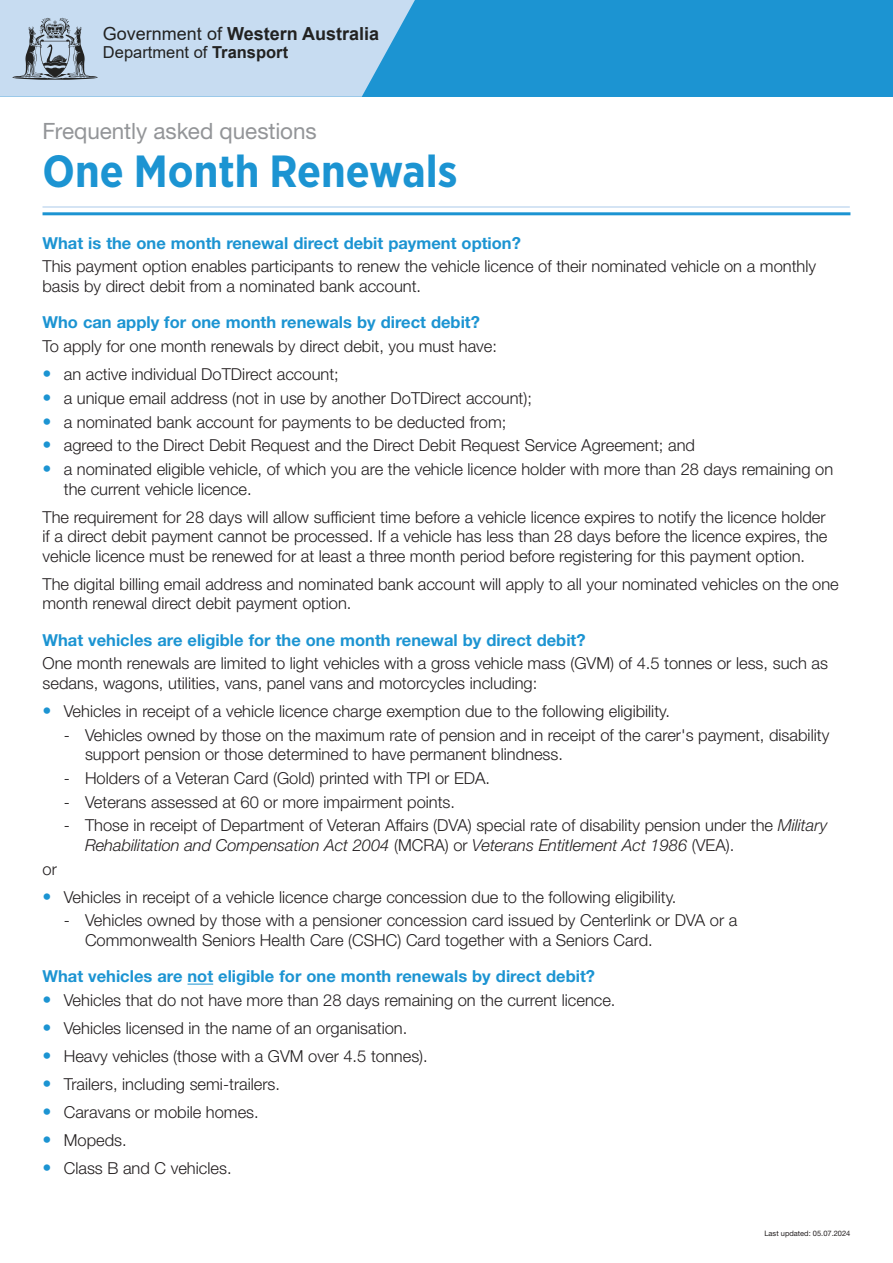
<style>
.page{position:relative;width:893px;height:1263px;background:#fff}
.page>*{position:absolute;margin:0;border:0;box-sizing:border-box;transform-origin:0 0}
.t1{font:700 45px "Gotham Narrow";color:#1c94d2}
.t2{font:22.5px "Helvetica Neue LT Std";letter-spacing:-.005em;color:#939598}
.t3{font:700 18px "Arial";color:#222221}
.t4{font:300 16.5px/19.5px "Helvetica Neue LT Std";color:#231f20}
.t5{font:700 16.5px "Helvetica Neue LT Std";color:#1c94d2}
.t6{font:16.5px "Arial";color:#222221}
.t7{font:7.5px "Helvetica Neue LT Std";color:#231f20}
.s1{font-weight:400}
.s2{font-weight:700}
.s3{font-weight:400;font-size:18px;color:#1c94d2}
.s4{font-style:italic}
</style>
<div class="page">
<svg style="left:188px;top:984px;width:25px;height:1px"></svg>
<hr style="left:43px;top:206px;width:807px;height:2px;background:#c7dcf1">
<hr style="left:43px;top:212px;width:807px;height:3px;background:#1c94d2">
<div style="left:0;top:0;width:893px;height:97px;background:#1c94d2"></div>
<svg style="left:0;top:0;width:415px;height:97px;background:#b6d1e8"></svg>
<p class="t3" style="left:103px;top:21px;width:278px"><span class="s1">Government of</span> Western Australia</p>
<p class="t6" style="left:103px;top:40px;width:187px">Department of <span class="s2">Transport</span></p>
<h2 class="t2" style="left:43px;top:118px;width:276px">Frequently asked questions</h2>
<h1 class="t1" style="left:43px;top:143px;width:416px">One Month Renewals</h1>
<p class="t5" style="left:43px;top:232px;width:480px">What is the one month renewal direct debit payment option?</p>
<p class="t4" style="left:43px;top:256px;width:775px">This payment option enables participants to renew the vehicle licence of their nominated vehicle on a monthly basis by direct debit from a nominated bank account.</p>
<p class="t5" style="left:43px;top:312px;width:439px">Who can apply for one month renewals by direct debit?</p>
<p class="t4" style="left:43px;top:336px;width:456px">To apply for one month renewals by direct debit, you must have:</p>
<p class="t4" style="left:43px;top:364px;width:298px"><span class="s3">•</span> an active individual DoTDirect account;</p>
<p class="t4" style="left:43px;top:388px;width:491px"><span class="s3">•</span> a unique email address (not in use by another DoTDirect account);</p>
<p class="t4" style="left:43px;top:412px;width:465px"><span class="s3">•</span> a nominated bank account for payments to be deducted from;</p>
<p class="t4" style="left:43px;top:435px;width:654px"><span class="s3">•</span> agreed to the Direct Debit Request and the Direct Debit Request Service Agreement; and</p>
<p class="t4" style="left:64px;top:459px;width:771px;text-indent:-21px"><span class="s3">•</span> a nominated eligible vehicle, of which you are the vehicle licence holder with more than 28 days remaining on the current vehicle licence.</p>
<p class="t4" style="left:43px;top:507px;width:786px;text-align:justify">The requirement for 28 days will allow sufficient time before a vehicle licence expires to notify the licence holder if a direct debit payment cannot be processed. If a vehicle has less than 28 days before the licence expires, the vehicle licence must be renewed for at least a three month period before registering for this payment option.</p>
<p class="t4" style="left:43px;top:574px;width:798px">The digital billing email address and nominated bank account will apply to all your nominated vehicles on the one month renewal direct debit payment option.</p>
<p class="t5" style="left:43px;top:629px;width:545px">What vehicles are eligible for the one month renewal by direct debit?</p>
<p class="t4" style="left:43px;top:653px;width:787px">One month renewals are limited to light vehicles with a gross vehicle mass (GVM) of 4.5 tonnes or less, such as sedans, wagons, utilities, vans, panel vans and motorcycles including:</p>
<p class="t4" style="left:43px;top:701px;width:629px"><span class="s3">•</span> Vehicles in receipt of a vehicle licence charge exemption due to the following eligibility.</p>
<p class="t4" style="left:85px;top:725px;width:746px;text-indent:-21px">- Vehicles owned by those on the maximum rate of pension and in receipt of the carer's payment, disability support pension or those determined to have permanent blindness.</p>
<p class="t4" style="left:64px;top:768px;width:428px">- Holders of a Veteran Card (Gold) printed with TPI or EDA.</p>
<p class="t4" style="left:64px;top:792px;width:393px">- Veterans assessed at 60 or more impairment points.</p>
<p class="t4" style="left:85px;top:815px;width:744px;text-indent:-21px">- Those in receipt of Department of Veteran Affairs (DVA) special rate of disability pension under the <span class="s4">Military<br>Rehabilitation and Compensation Act 2004</span> (MCRA) or <span class="s4">Veterans Entitlement Act 1986</span> (VEA).</p>
<p class="t4" style="left:43px;top:859px;width:16px">or</p>
<p class="t4" style="left:43px;top:887px;width:635px"><span class="s3">•</span> Vehicles in receipt of a vehicle licence charge concession due to the following eligibility.</p>
<p class="t4" style="left:85px;top:910px;width:654px;text-indent:-21px">- Vehicles owned by those with a pensioner concession card issued by Centerlink or DVA or a<br>Commonwealth Seniors Health Care (CSHC) Card together with a Seniors Card.</p>
<p class="t5" style="left:43px;top:966px;width:554px">What vehicles are not eligible for one month renewals by direct debit?</p>
<p class="t4" style="left:43px;top:990px;width:574px"><span class="s3">•</span> Vehicles that do not have more than 28 days remaining on the current licence.</p>
<p class="t4" style="left:43px;top:1018px;width:366px"><span class="s3">•</span> Vehicles licensed in the name of an organisation.</p>
<p class="t4" style="left:43px;top:1046px;width:387px"><span class="s3">•</span> Heavy vehicles (those with a GVM over 4.5 tonnes).</p>
<p class="t4" style="left:43px;top:1074px;width:239px"><span class="s3">•</span> Trailers, including semi-trailers.</p>
<p class="t4" style="left:43px;top:1102px;width:218px"><span class="s3">•</span> Caravans or mobile homes.</p>
<p class="t4" style="left:43px;top:1130px;width:86px"><span class="s3">•</span> Mopeds.</p>
<p class="t4" style="left:43px;top:1158px;width:191px"><span class="s3">•</span> Class B and C vehicles.</p>
<p class="t7" style="left:764px;top:1229px;width:88px">Last updated: 05.07.2024</p>
</div>
